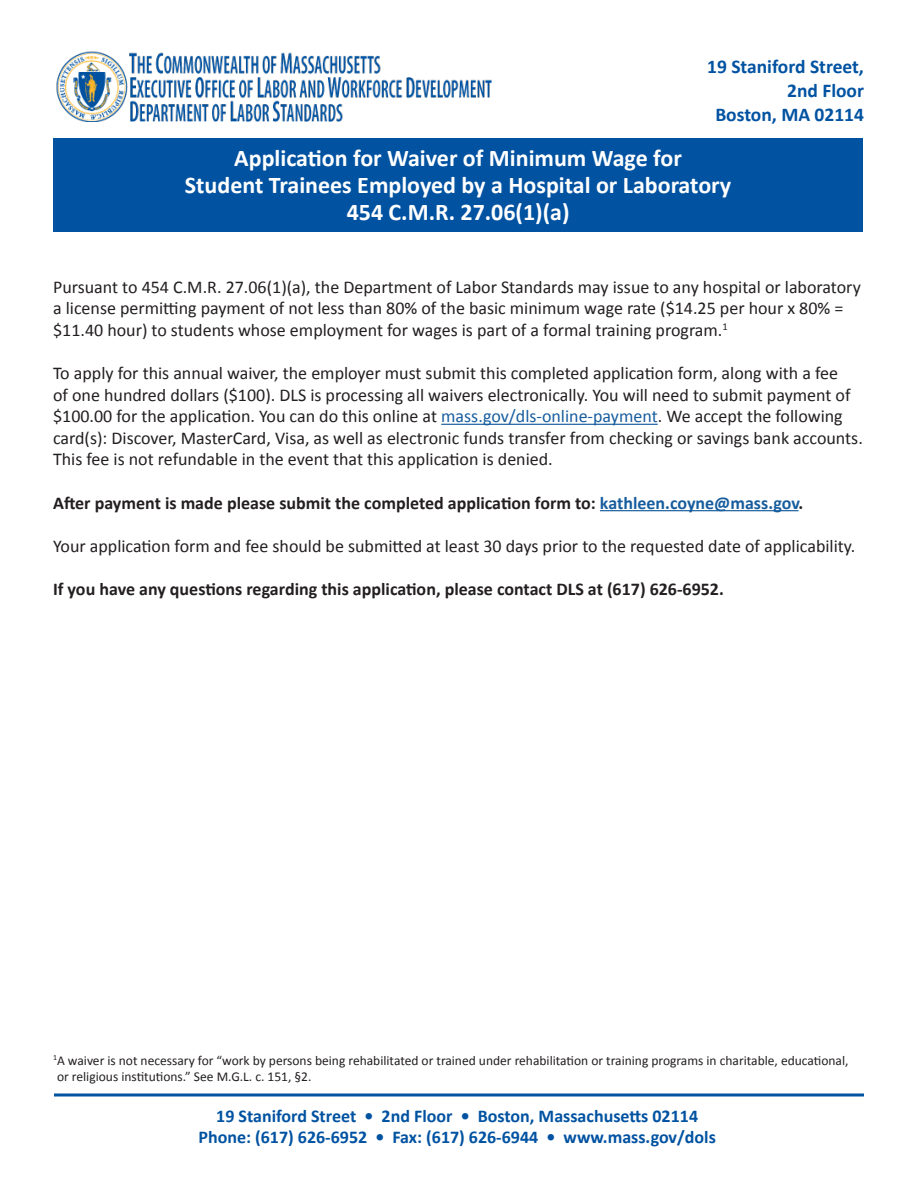
<style>
.page{position:relative;width:918px;height:1188px;background:#fff}
.page>*{position:absolute;margin:0;border:0;box-sizing:border-box;transform-origin:0 0}
.t1{font:700 24px "Calibri";color:#fff}
.t2{font:700 19.5px "Calibri";color:#0152a1}
.t3{font:18px/21.6px "Calibri";color:#231f20}
.t4{font:700 18px "Calibri";color:#231f20}
.t5{font:700 18px "Calibri";color:#0152a1}
.t6{font:13.5px/16.2px "Calibri";color:#231f20}
.s1{color:#175d9e}
</style>
<div class="page">
<hr style="left:441px;top:424px;width:217px;height:1px;background:#175d9e">
<hr style="left:600px;top:510px;width:199px;height:1px;background:#175d9e">
<hr style="left:54px;top:1094px;width:810px;height:2px;background:#0152a1">
<div style="left:54px;top:138px;width:809px;height:93px;background:#0152a1"></div>
<img style="left:56px;top:51px;width:435px;height:71px">
<p class="t2" style="left:707px;top:54px;width:158px">19 Staniford Street,</p>
<p class="t2" style="left:787px;top:78px;width:78px">2nd Floor</p>
<p class="t2" style="left:715px;top:102px;width:150px">Boston, MA 02114</p>
<p class="t1" style="left:234px;top:143px;width:449px">Application for Waiver of Minimum Wage for</p>
<p class="t1" style="left:185px;top:170px;width:548px">Student Trainees Employed by a Hospital or Laboratory</p>
<p class="t1" style="left:347px;top:197px;width:224px">454 C.M.R. 27.06(1)(a)</p>
<p class="t3" style="left:53px;top:276px;width:809px">Pursuant to 454 C.M.R. 27.06(1)(a), the Department of Labor Standards may issue to any hospital or laboratory a license permitting payment of not less than 80% of the basic minimum wage rate ($14.25 per hour x 80% = $11.40 hour) to students whose employment for wages is part of a formal training program.<sup>1</sup></p>
<p class="t3" style="left:53px;top:362px;width:811px">To apply for this annual waiver, the employer must submit this completed application form, along with a fee<br>of one hundred dollars ($100). DLS is processing all waivers electronically. You will need to submit payment of $100.00 for the application. You can do this online at <span class="s1">mass.gov/dls-online-payment</span>. We accept the following card(s): Discover, MasterCard, Visa, as well as electronic funds transfer from checking or savings bank accounts.<br>This fee is not refundable in the event that this application is denied.</p>
<p class="t4" style="left:53px;top:491px;width:752px">After payment is made please submit the completed application form to: <span class="s1">kathleen.coyne@mass.gov</span>.</p>
<p class="t3" style="left:53px;top:535px;width:804px">Your application form and fee should be submitted at least 30 days prior to the requested date of applicability.</p>
<p class="t4" style="left:53px;top:578px;width:672px">If you have any questions regarding this application, please contact DLS at (617) 626-6952.</p>
<p class="t6" style="left:53px;top:1052px;width:797px"><sup>1</sup>A waiver is not necessary for “work by persons being rehabilitated or trained under rehabilitation or training programs in charitable, educational, or religious institutions.” See M.G.L. c. 151, §2.</p>
<p class="t5" style="left:216px;top:1104px;width:483px">19 Staniford Street • 2nd Floor • Boston, Massachusetts 02114</p>
<p class="t5" style="left:199px;top:1126px;width:519px">Phone: (617) 626-6952 • Fax: (617) 626-6944 • www.mass.gov/dols</p>
</div>
